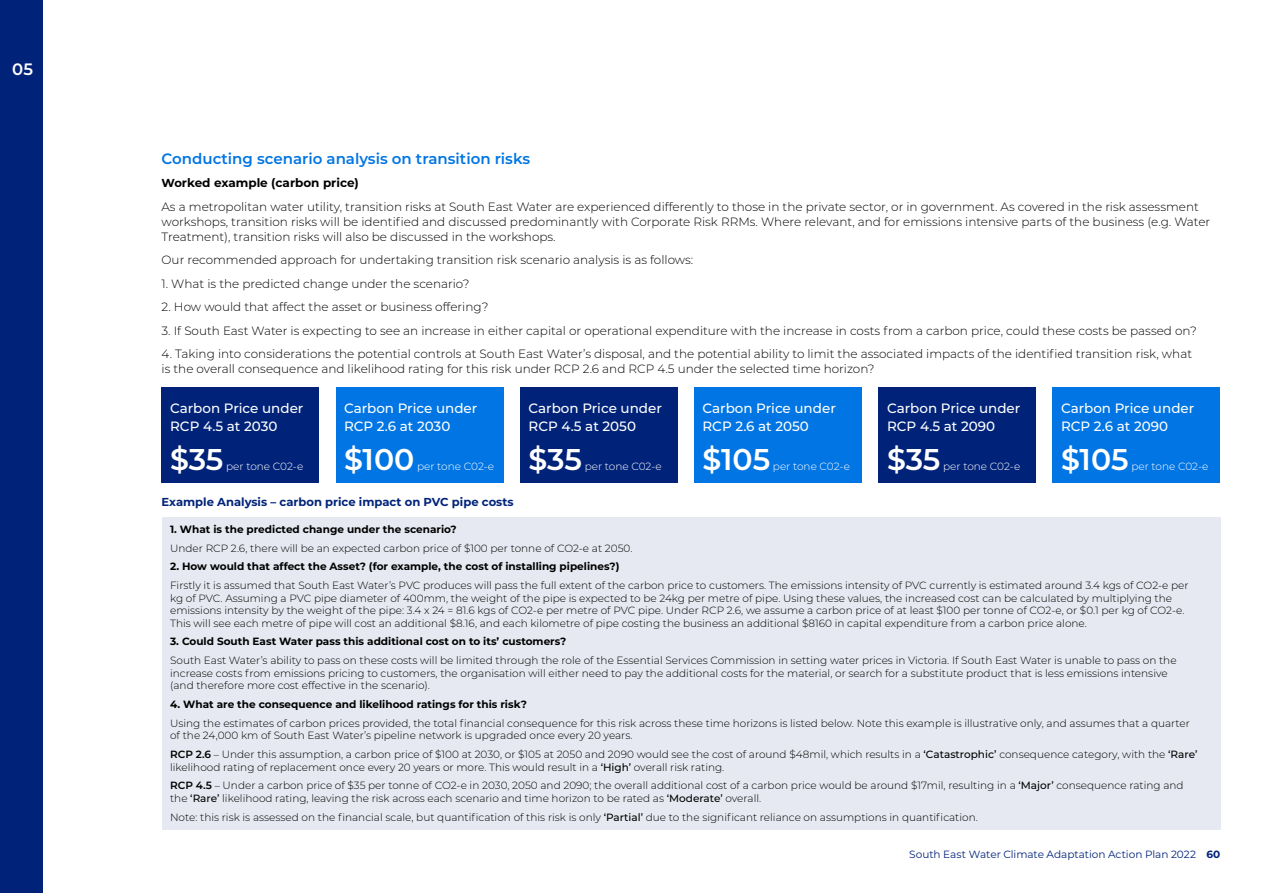
<style>
.page{position:relative;width:1263px;height:893px;background:#fff}
.page>*{position:absolute;margin:0;border:0;box-sizing:border-box;transform-origin:0 0}
.t1{font:600 30px "Montserrat";color:#fff}
.t2{font:600 16.5px "Montserrat";color:#fff}
.t3{font:600 15px "Montserrat";color:#0075e3}
.t4{font:500 13.5px/18px "Montserrat";color:#fff}
.t5{font:300 12px/15px "Montserrat";color:#000}
.t6{font:700 11.55px "Montserrat";color:#002379}
.t7{font:300 10.5px/12.5px "Montserrat";color:#000}
.t8{font:700 10.5px "Montserrat";color:#000}
.t9{font:300 10.5px "Montserrat";color:#fff}
.t10{font:10.5px "Montserrat";color:#002379}
.s1{font-weight:700;font-size:11.55px}
.s2{font-weight:700}
.s3{font-weight:600}
.s4{font-weight:500}
</style>
<div class="page">
<div style="left:0;top:0;width:43px;height:893px;background:#002379"></div>
<div style="left:162px;top:517px;width:1058px;height:312px;background:#e6e9f1"></div>
<div style="left:162px;top:387px;width:157px;height:96px;background:#002379"></div>
<div style="left:335px;top:387px;width:168px;height:96px;background:#0075e3"></div>
<div style="left:520px;top:387px;width:157px;height:96px;background:#002379"></div>
<div style="left:694px;top:387px;width:168px;height:96px;background:#0075e3"></div>
<div style="left:878px;top:387px;width:158px;height:96px;background:#002379"></div>
<div style="left:1052px;top:387px;width:168px;height:96px;background:#0075e3"></div>
<h2 class="t2" style="left:12px;top:58px;width:22px">05</h2>
<h3 class="t3" style="left:162px;top:148px;width:370px">Conducting scenario analysis on transition risks</h3>
<p class="t5" style="left:162px;top:171px;width:1039px;line-height:23.5px"><span class="s1">Wo</span><span class="s2">rked example (carbon price)<br></span>As a metropolitan water utility, transition risks at South East Water are experienced differently to those in the private sector, or in government. As covered in the risk assessment</p>
<p class="t5" style="left:162px;top:213px;width:1050px">workshops, transition risks will be identified and discussed predominantly with Corporate Risk RRMs. Where relevant, and for emissions intensive parts of the business (e.g. Water<br>Treatment), transition risks will also be discussed in the workshops.</p>
<p class="t5" style="left:162px;top:252px;width:533px">Our recommended approach for undertaking transition risk scenario analysis is as follows:</p>
<p class="t5" style="left:162px;top:275px;width:309px">1. What is the predicted change under the scenario?</p>
<p class="t5" style="left:162px;top:299px;width:328px">2. How would that affect the asset or business offering?</p>
<p class="t5" style="left:162px;top:322px;width:1037px">3. If South East Water is expecting to see an increase in either capital or operational expenditure with the increase in costs from a carbon price, could these costs be passed on?</p>
<p class="t5" style="left:162px;top:346px;width:1032px">4. Taking into considerations the potential controls at South East Water’s disposal, and the potential ability to limit the associated impacts of the identified transition risk, what is the overall consequence and likelihood rating for this risk under RCP 2.6 and RCP 4.5 under the selected time horizon?</p>
<p class="t4" style="left:170px;top:398px;width:135px">Carbon Price under<br>RCP 4.5 at 2030</p>
<h1 class="t1" style="left:170px;top:438px;width:55px">$35</h1>
<p class="t9" style="left:226px;top:459px;width:79px">per tone C02-e</p>
<p class="t4" style="left:344px;top:398px;width:135px">Carbon Price under<br>RCP 2.6 at 2030</p>
<h1 class="t1" style="left:344px;top:438px;width:72px">$100</h1>
<p class="t9" style="left:417px;top:459px;width:79px">per tone C02-e</p>
<p class="t4" style="left:529px;top:398px;width:135px">Carbon Price under<br>RCP 4.5 at 2050</p>
<h1 class="t1" style="left:529px;top:438px;width:55px">$35</h1>
<p class="t9" style="left:585px;top:459px;width:79px">per tone C02-e</p>
<p class="t4" style="left:702px;top:398px;width:135px">Carbon Price under<br>RCP 2.6 at 2050</p>
<h1 class="t1" style="left:702px;top:438px;width:69px">$105</h1>
<p class="t9" style="left:773px;top:459px;width:79px">per tone C02-e</p>
<p class="t4" style="left:887px;top:398px;width:135px">Carbon Price under<br>RCP 4.5 at 2090</p>
<h1 class="t1" style="left:887px;top:438px;width:55px">$35</h1>
<p class="t9" style="left:943px;top:459px;width:79px">per tone C02-e</p>
<p class="t4" style="left:1061px;top:398px;width:135px">Carbon Price under<br>RCP 2.6 at 2090</p>
<h1 class="t1" style="left:1061px;top:438px;width:69px">$105</h1>
<p class="t9" style="left:1131px;top:459px;width:79px">per tone C02-e</p>
<p class="t6" style="left:162px;top:494px;width:353px">Example Analysis – carbon price impact on PVC pipe costs</p>
<p class="t8" style="left:170px;top:521px;width:288px">1. What is the predicted change under the scenario?</p>
<p class="t7" style="left:170px;top:541px;width:464px">Under RCP 2.6, there will be an expected carbon price of $100 per tonne of CO2-e at 2050.</p>
<p class="t8" style="left:170px;top:559px;width:451px">2. How would that affect the Asset? (for example, the cost of installing pipelines?)</p>
<p class="t7" style="left:170px;top:579px;width:1020px">Firstly it is assumed that South East Water’s PVC produces will pass the full extent of the carbon price to customers. The emissions intensity of PVC currently is estimated around 3.4 kgs of CO2-e per kg of PVC. Assuming a PVC pipe diameter of 400mm, the weight of the pipe is expected to be 24kg per metre of pipe. Using these values, the increased cost can be calculated by multiplying the emissions intensity by the weight of the pipe: 3.4 x 24 = 81.6 kgs of CO2-e per metre of PVC pipe. Under RCP 2.6, we assume a carbon price of at least $100 per tonne of CO2-e, or $0.1 per kg of CO2-e.<br>This will see each metre of pipe will cost an additional $8.16, and each kilometre of pipe costing the business an additional $8160 in capital expenditure from a carbon price alone.</p>
<p class="t8" style="left:170px;top:634px;width:398px">3. Could South East Water pass this additional cost on to its’ customers?</p>
<p class="t7" style="left:170px;top:654px;width:1008px">South East Water’s ability to pass on these costs will be limited through the role of the Essential Services Commission in setting water prices in Victoria. If South East Water is unable to pass on the increase costs from emissions pricing to customers, the organisation will either need to pay the additional costs for the material, or search for a substitute product that is less emissions intensive (and therefore more cost effective in the scenario).</p>
<p class="t8" style="left:170px;top:697px;width:358px">4. What are the consequence and likelihood ratings for this risk?</p>
<p class="t7" style="left:170px;top:717px;width:1021px">Using the estimates of carbon prices provided, the total financial consequence for this risk across these time horizons is listed below. Note this example is illustrative only, and assumes that a quarter of the 24,000 km of South East Water’s pipeline network is upgraded once every 20 years.</p>
<p class="t7" style="left:170px;top:748px;width:1029px"><span class="s3">RCP 2.6</span> – Under this assumption, a carbon price of $100 at 2030, or $105 at 2050 and 2090 would see the cost of around $48mil, which results in a <span class="s4">‘Catastrophic’</span> consequence category, with the <span class="s4">‘Rare’ </span>likelihood rating of replacement once every 20 years or more. This would result in a <span class="s4">‘High’</span> overall risk rating.</p>
<p class="t7" style="left:170px;top:779px;width:1015px"><span class="s3">RCP 4.5</span> – Under a carbon price of $35 per tonne of CO2-e in 2030, 2050 and 2090; the overall additional cost of a carbon price would be around $17mil, resulting in a <span class="s4">‘Major’</span> consequence rating and the <span class="s4">‘Rare’</span> likelihood rating, leaving the risk across each scenario and time horizon to be rated as <span class="s4">‘Moderate’</span> overall.</p>
<p class="t7" style="left:170px;top:810px;width:809px">Note: this risk is assessed on the financial scale, but quantification of this risk is only <span class="s4">‘Partial’</span> due to the significant reliance on assumptions in quantification.</p>
<p class="t10" style="left:909px;top:847px;width:313px">South East Water Climate Adaptation Action Plan 2022 <span class="s2">60</span></p>
</div>
